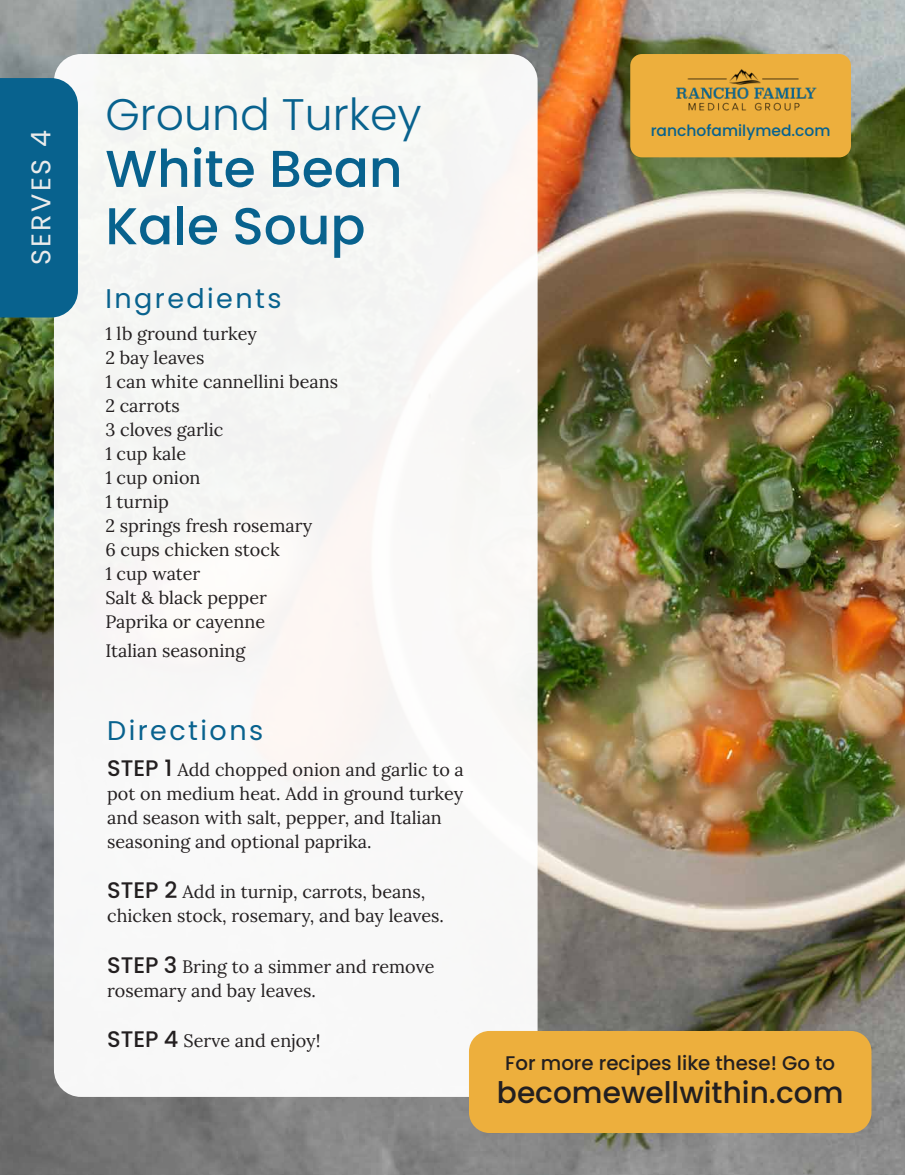
<style>
.page{position:relative;width:905px;height:1175px;background:#fff}
.page>*{position:absolute;margin:0;border:0;box-sizing:border-box;transform-origin:0 0}
.t1{font:500 51.75px "Poppins";color:#08628e}
.t2{font:300 44.1px "Poppins";color:#08628e}
.t3{font:500 29.55px "Poppins";color:#231f20}
.t4{font:27px "Poppins";letter-spacing:.09em;color:#08628e}
.t5{font:27px "Poppins";letter-spacing:.09em;color:#ebebeb}
.t6{font:500 19.8px "Poppins";color:#231f20}
.t7{font:18px/24px "Lora";color:#231f20}
.t8{font:500 15.45px "Poppins";color:#08628e}
.s1{font-family:"Poppins";font-weight:500;font-size:22.5px}
</style>
<div class="page">
<img style="left:0;top:0;width:904px;height:1174px">
<div style="left:54px;top:54px;width:483px;height:1042px;background:#f8f8f6;border-radius:27px"></div>
<div style="left:0;top:78px;width:78px;height:239px;background:#08628e"></div>
<div style="left:469px;top:1031px;width:402px;height:102px;background:#edaf3d;border-radius:21px"></div>
<div style="left:630px;top:54px;width:221px;height:103px;background:#edaf3d;border-radius:12px"></div>
<img style="left:676px;top:69px;width:141px;height:42px">
<p class="t5" style="left:25px;top:265px;width:137px;rotate:-90deg">SERVES 4</p>
<p class="t2" style="left:105px;top:89px;width:318px">Ground Turkey</p>
<p class="t1" style="left:105px;top:139px;width:299px">White Bean</p>
<p class="t1" style="left:105px;top:196px;width:262px">Kale Soup</p>
<p class="t4" style="left:105px;top:282px;width:178px">Ingredients</p>
<p class="t7" style="left:105px;top:320px;width:153px">1 lb ground turkey</p>
<p class="t7" style="left:105px;top:344px;width:100px">2 bay leaves</p>
<p class="t7" style="left:105px;top:368px;width:234px">1 can white cannellini beans</p>
<p class="t7" style="left:105px;top:392px;width:76px">2 carrots</p>
<p class="t7" style="left:105px;top:416px;width:119px">3 cloves garlic</p>
<p class="t7" style="left:105px;top:440px;width:82px">1 cup kale</p>
<p class="t7" style="left:105px;top:464px;width:97px">1 cup onion</p>
<p class="t7" style="left:105px;top:488px;width:65px">1 turnip</p>
<p class="t7" style="left:105px;top:512px;width:208px">2 springs fresh rosemary</p>
<p class="t7" style="left:105px;top:536px;width:176px">6 cups chicken stock</p>
<p class="t7" style="left:105px;top:560px;width:97px">1 cup water</p>
<p class="t7" style="left:105px;top:584px;width:163px">Salt &amp; black pepper</p>
<p class="t7" style="left:105px;top:608px;width:161px">Paprika or cayenne</p>
<p class="t7" style="left:105px;top:637px;width:141px">Italian seasoning</p>
<p class="t4" style="left:107px;top:715px;width:157px">Directions</p>
<p class="t7" style="left:107px;top:756px;width:358px"><span class="s1">STEP 1</span> Add chopped onion and garlic to a pot on medium heat. Add in ground turkey and season with salt, pepper, and Italian seasoning and optional paprika.</p>
<p class="t7" style="left:107px;top:878px;width:338px"><span class="s1">STEP 2</span> Add in turnip, carrots, beans, chicken stock, rosemary, and bay leaves.</p>
<p class="t7" style="left:107px;top:953px;width:329px"><span class="s1">STEP 3</span> Bring to a simmer and remove rosemary and bay leaves.</p>
<p class="t7" style="left:107px;top:1027px;width:215px"><span class="s1">STEP 4</span> Serve and enjoy!</p>
<p class="t8" style="left:650px;top:122px;width:181px">ranchofamilymed.com</p>
<p class="t6" style="left:505px;top:1051px;width:331px">For more recipes like these! Go to</p>
<p class="t3" style="left:497px;top:1076px;width:348px">becomewellwithin.com</p>
</div>
